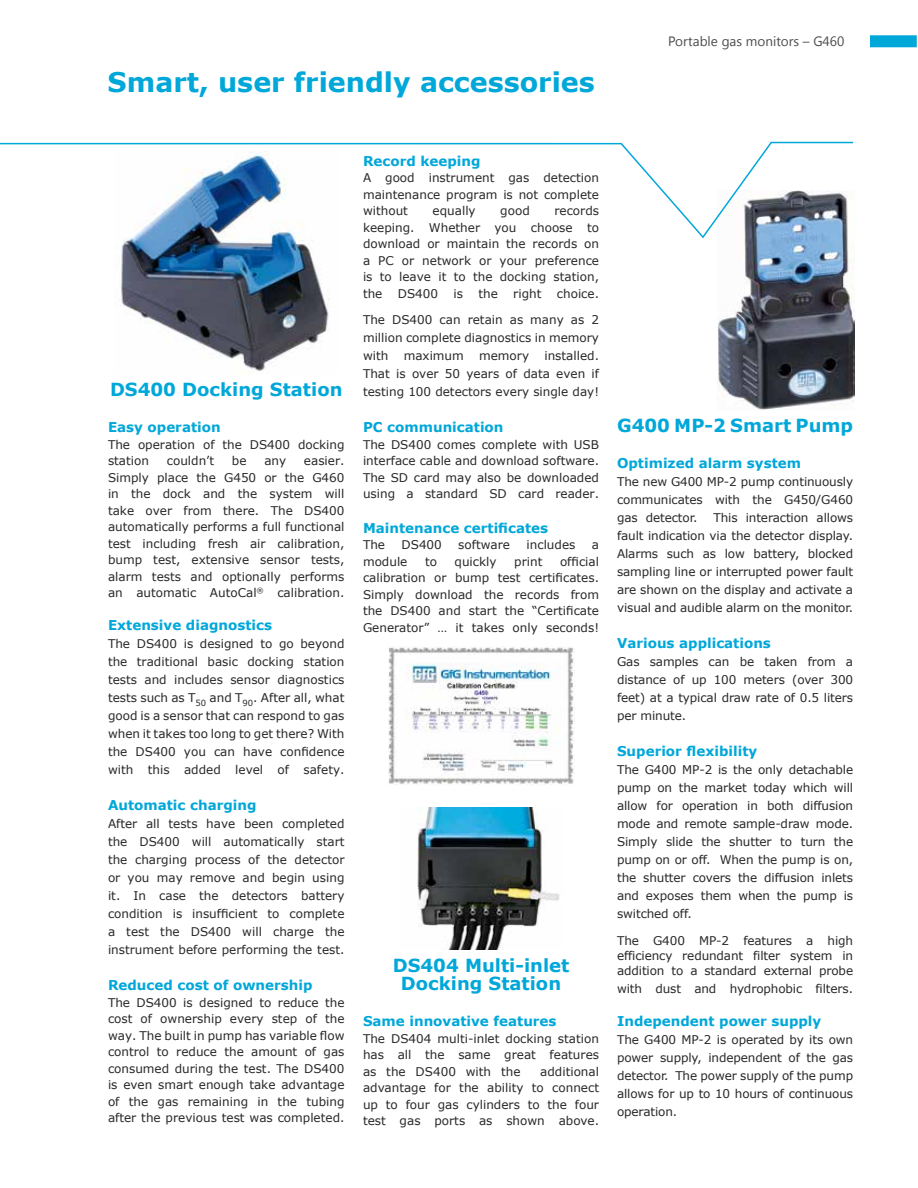
<style>
.page{position:relative;width:918px;height:1188px;background:#fff}
.page>*{position:absolute;margin:0;border:0;box-sizing:border-box;transform-origin:0 0}
.t1{font:700 27px "Verdana";color:#00a7d9}
.t2{font:700 18px/18px "Verdana";color:#00a7d9;text-align:center}
.t3{font:700 13.5px "Verdana";color:#00a7d9}
.t4{font:13.5px "Segoe UI";color:#4d4d4f}
.t5{font:12px/18px "Verdana";color:#292829;text-align:justify}
</style>
<div class="page">
<img style="left:718px;top:240px;width:137px;height:170px">
<img style="left:121px;top:240px;width:208px;height:131px">
<img style="left:388px;top:646px;width:187px;height:139px">
<img style="left:417px;top:808px;width:143px;height:142px">
<div style="left:870px;top:35px;width:47px;height:12px;background:#00a7d9"></div>
<svg style="left:0;top:141px;width:854px;height:99px"></svg>
<h1 class="t1" style="left:108px;top:64px;width:489px">Smart, user friendly accessories</h1>
<p class="t4" style="left:668px;top:32px;width:178px">Portable gas monitors – G460</p>
<h2 class="t2" style="left:110px;top:380px;width:234px">DS400 Docking Station</h2>
<p class="t3" style="left:108px;top:418px;width:114px">Easy operation</p>
<p class="t5" style="left:108px;top:436px;width:238px;line-height:16.5px">The operation of the DS400 docking station</p>
<p class="t5" style="left:167px;top:452px;width:49px">couldn’t</p>
<p class="t5" style="left:232px;top:452px;width:16px">be</p>
<p class="t5" style="left:264px;top:452px;width:23px">any</p>
<p class="t5" style="left:108px;top:452px;width:238px;line-height:16.5px;text-indent:196px">easier.<br>Simply place the G450 or the G460 in the dock and the system will take over from there. The DS400 automatically performs a full functional test including fresh air calibration, bump test, extensive sensor tests, alarm tests and optionally performs an automatic AutoCal<sup>®</sup> calibration.</p>
<p class="t3" style="left:108px;top:616px;width:166px">Extensive diagnostics</p>
<p class="t5" style="left:108px;top:635px;width:238px">The DS400 is designed to go beyond the traditional basic docking station tests and includes sensor diagnostics tests such as T<sub>50</sub> and T<sub>90</sub>. After all, what good is a sensor that can respond to gas when it takes too long to get there? With the DS400 you can have confidence with this added level of safety.</p>
<p class="t3" style="left:108px;top:796px;width:150px">Automatic charging</p>
<p class="t5" style="left:108px;top:815px;width:238px">After all tests have been completed the DS400 will automatically start the charging process of the detector or you may remove and begin using it. In case the detectors battery condition is insufficient to complete a test the DS400 will charge the instrument before performing the test.</p>
<p class="t3" style="left:108px;top:976px;width:206px">Reduced cost of ownership</p>
<p class="t5" style="left:108px;top:994px;width:238px;line-height:16.5px">The DS400 is designed to reduce the cost of ownership every step of the way. The built in pump has variable flow control to reduce the amount of gas consumed during the test. The DS400 is even smart enough take advantage of the gas remaining in the tubing after the previous test was completed.</p>
<p class="t3" style="left:363px;top:151px;width:119px">Record keeping</p>
<p class="t5" style="left:363px;top:170px;width:238px;line-height:16.5px">A good instrument gas detection maintenance program is not complete without</p>
<p class="t5" style="left:363px;top:203px;width:238px;line-height:16.5px;text-indent:191px">records keeping. Whether you choose to download or maintain the records on a PC or network or your preference is to leave it to the docking station, the</p>
<p class="t5" style="left:433px;top:202px;width:45px">equally</p>
<p class="t5" style="left:500px;top:202px;width:31px">good</p>
<p class="t5" style="left:363px;top:280px;width:238px;line-height:26.2px;text-align:right">choice.<br>The DS400 can retain as many as 2</p>
<p class="t5" style="left:363px;top:329px;width:238px">million complete diagnostics in memory with</p>
<p class="t5" style="left:398px;top:284px;width:42px">DS400</p>
<p class="t5" style="left:454px;top:284px;width:11px">is</p>
<p class="t5" style="left:478px;top:284px;width:21px">the</p>
<p class="t5" style="left:513px;top:284px;width:30px">right</p>
<p class="t5" style="left:363px;top:347px;width:238px;text-indent:181px">installed.<br>That is over 50 years of data even if testing 100 detectors every single day!</p>
<p class="t3" style="left:363px;top:418px;width:142px">PC communication</p>
<p class="t5" style="left:363px;top:436px;width:238px;line-height:16.5px">The DS400 comes complete with USB interface cable and download software.<br>The SD card may also be downloaded using a standard SD card reader.</p>
<p class="t3" style="left:363px;top:518px;width:187px">Maintenance certificates</p>
<p class="t5" style="left:363px;top:536px;width:24px">The</p>
<p class="t5" style="left:402px;top:536px;width:42px">DS400</p>
<p class="t5" style="left:458px;top:536px;width:53px">software</p>
<p class="t5" style="left:527px;top:536px;width:50px">includes</p>
<p class="t5" style="left:592px;top:536px;width:9px">a</p>
<p class="t5" style="left:363px;top:552px;width:46px">module</p>
<p class="t5" style="left:425px;top:552px;width:14px">to</p>
<p class="t5" style="left:455px;top:552px;width:44px">quickly</p>
<p class="t5" style="left:514px;top:552px;width:30px">print</p>
<p class="t5" style="left:404px;top:347px;width:62px">maximum</p>
<p class="t5" style="left:479px;top:347px;width:52px">memory</p>
<p class="t5" style="left:363px;top:553px;width:238px;line-height:16.5px;text-indent:197px">official calibration or bump test certificates.<br>Simply download the records from the DS400 and start the “Certificate Generator” … it takes only seconds!</p>
<h2 class="t2" style="left:393px;top:956px;width:178px">DS404 Multi-inlet<br>Docking Station</h2>
<p class="t3" style="left:363px;top:1012px;width:195px">Same innovative features</p>
<p class="t5" style="left:363px;top:1030px;width:238px;line-height:16.5px">The DS404 multi-inlet docking station has all the same great features as the DS400 with the</p>
<p class="t5" style="left:363px;top:1063px;width:238px;line-height:16.5px;text-indent:177px">additional advantage for the ability to connect up to four gas cylinders to the four test gas ports as shown above.</p>
<h2 class="t2" style="left:617px;top:416px;width:238px">G400 MP-2 Smart Pump</h2>
<p class="t3" style="left:617px;top:454px;width:186px">Optimized alarm system</p>
<p class="t5" style="left:617px;top:473px;width:238px">The new G400 MP-2 pump continuously communicates with the G450/G460 gas detector.</p>
<p class="t5" style="left:617px;top:509px;width:238px;text-indent:96px">This interaction allows fault indication via the detector display.<br>Alarms such as low battery, blocked sampling line or interrupted power fault are shown on the display and activate a visual and audible alarm on the monitor.</p>
<p class="t3" style="left:617px;top:634px;width:155px">Various applications</p>
<p class="t5" style="left:617px;top:653px;width:238px">Gas samples can be taken from a distance of up 100 meters (over 300 feet) at a typical draw rate of 0.5 liters per minute.</p>
<p class="t3" style="left:617px;top:742px;width:142px">Superior flexibility</p>
<p class="t5" style="left:617px;top:761px;width:238px">The G400 MP-2 is the only detachable pump on the market today which will allow for operation in both diffusion mode and remote sample-draw mode.<br>Simply slide the shutter to turn the pump on or off. When the pump is on, the shutter covers the diffusion inlets and exposes them when the pump is switched off.</p>
<p class="t5" style="left:617px;top:933px;width:238px;line-height:15px">The G400 MP-2 features a high efficiency redundant filter system in addition to a standard external probe</p>
<p class="t5" style="left:617px;top:980px;width:238px">with dust and hydrophobic filters.</p>
<p class="t3" style="left:617px;top:1012px;width:206px">Independent power supply</p>
<p class="t5" style="left:617px;top:1031px;width:238px">The G400 MP-2 is operated by its own power supply, independent of the gas detector. The power supply of the pump allows for up to 10 hours of continuous operation.</p>
</div>
